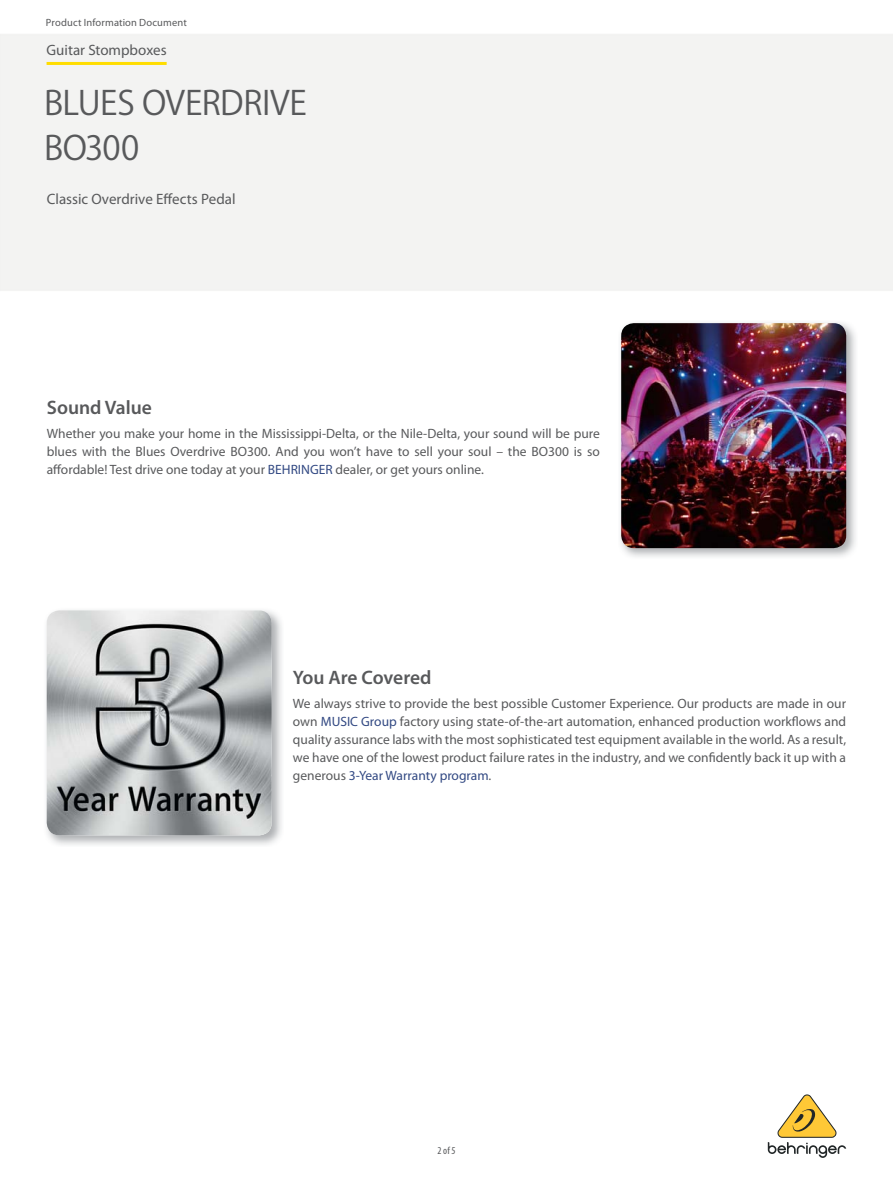
<style>
.page{position:relative;width:893px;height:1188px;background:#fff}
.page>*{position:absolute;margin:0;border:0;box-sizing:border-box;transform-origin:0 0}
.t1{font:33px/44.8px "Koz Go Pro Regular 90 pv RKSJ H";letter-spacing:-.01em;color:#58595b}
.t2{font:600 19.5px "Myriad Pro";color:#58595b}
.t3{font:15px "Myriad Pro";color:#58595b}
.t4{font:13.5px/18px "Myriad Pro";color:#58595b;text-align:justify}
.t5{font:10.5px "Myriad Pro";letter-spacing:.015em;color:#58595b}
.t6{font:condensed 10.5px "Myriad Pro";color:#58595b}
.s1{color:#324983}
</style>
<div class="page">
<svg style="left:768px;top:1094px;width:78px;height:64px"></svg>
<hr style="left:47px;top:62px;width:120px;height:3px;background:#fd0">
<img style="left:46px;top:610px;width:236px;height:235px">
<img style="left:47px;top:610px;width:225px;height:225px;border-radius:13px">
<img style="left:618px;top:320px;width:240px;height:237px">
<img style="left:621px;top:323px;width:225px;height:225px;border-radius:13px">
<p class="t5" style="left:46px;top:18px;width:142px">Product Information Document</p>
<p class="t3" style="left:47px;top:44px;width:122px">Guitar Stompboxes</p>
<h1 class="t1" style="left:44px;top:85px;width:264px">BLUES OVERDRIVE<br>BO300</h1>
<p class="t3" style="left:47px;top:193px;width:190px">Classic Overdrive Effects Pedal</p>
<h2 class="t2" style="left:47px;top:400px;width:107px">Sound Value</h2>
<p class="t4" style="left:47px;top:426px;width:555px">Whether you make your home in the Mississippi-Delta, or the Nile-Delta, your sound will be pure blues with the Blues Overdrive BO300. And you won’t have to sell your soul – the BO300 is so affordable! Test drive one today at your <span class="s1">BEHRINGER</span> dealer, or get yours online.</p>
<h2 class="t2" style="left:293px;top:670px;width:140px">You Are Covered</h2>
<p class="t4" style="left:293px;top:696px;width:555px">We always strive to provide the best possible Customer Experience. Our products are made in our own <span class="s1">MUSIC Group</span> factory using state-of-the-art automation, enhanced production workflows and quality assurance labs with the most sophisticated test equipment available in the world. As a result, we have one of the lowest product failure rates in the industry, and we confidently back it up with a generous <span class="s1">3-Year Warranty program</span>.</p>
<p class="t6" style="left:437px;top:1147px;width:20px">2 of 5</p>
</div>
